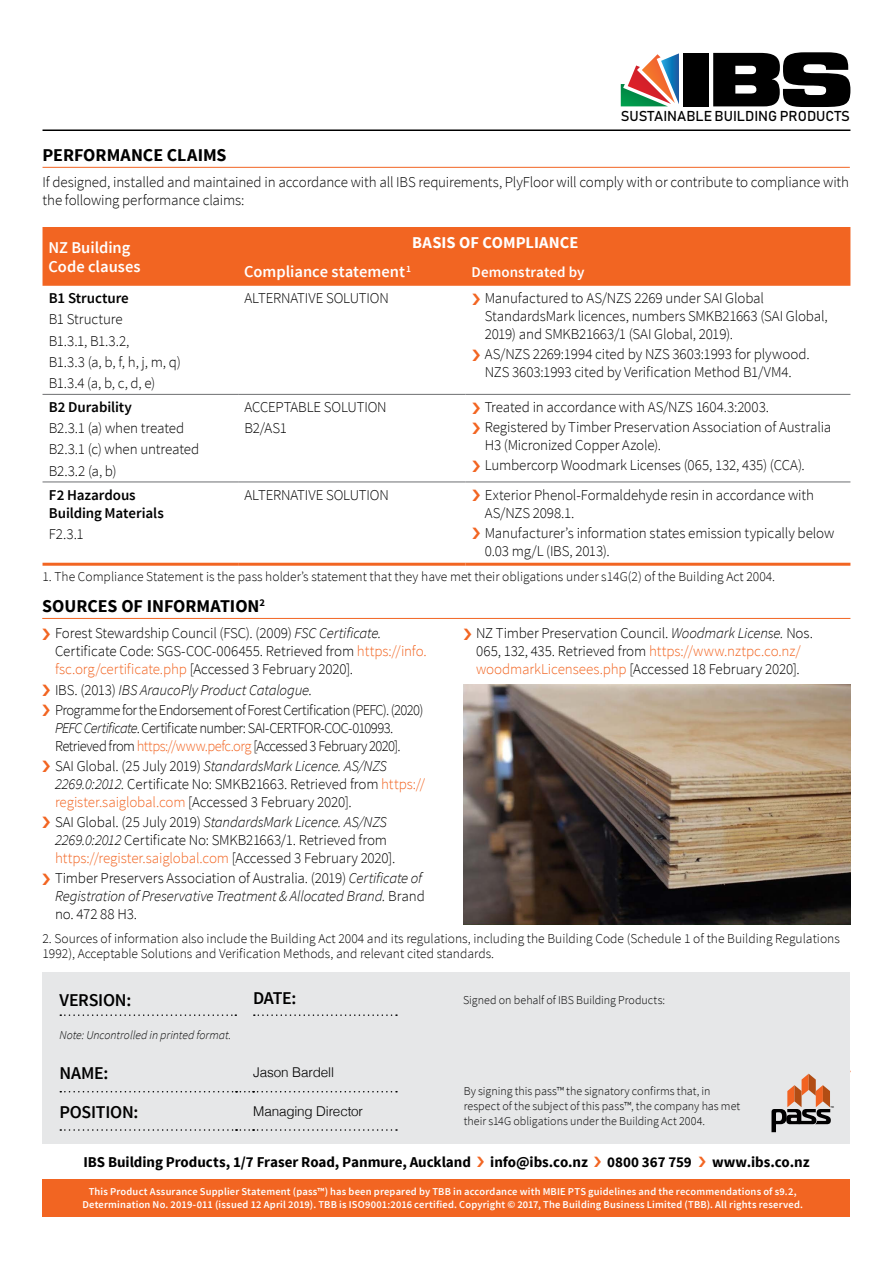
<style>
.page{position:relative;width:893px;height:1263px;background:#fff}
.page>*{position:absolute;margin:0;border:0;box-sizing:border-box;transform-origin:0 0}
.Product_head{font:700 18px "Source Sans Pro";color:#000}
.Building___Location{font:600 18px "Source Sans Pro";letter-spacing:-.015em;color:#000}
.Table_Head_white_11{font:600 16.5px/19.5px "Source Sans Pro";color:#fff}
.Table_Head_White_Bol{font:700 16.5px "Source Sans Pro";letter-spacing:.005em;color:#fff}
.Body_text{font:300 15px/18px "Source Sans Pro";letter-spacing:-.01em;color:#000}
.Body_text-2{font:300 15px/18px "Source Sans Pro";letter-spacing:-.04em;color:#000}
.t1{font:italic 300 15px/18px "Source Sans Pro";letter-spacing:-.01em;color:#000}
.Footer_Text_Black{font:700 15px "Source Sans Pro";letter-spacing:-.005em;color:#000}
.Body_Bold_No_space{font:600 15px/18px "Source Sans Pro";letter-spacing:-.01em;color:#000}
.Table_Head_white_11-2{font:600 15px "Source Sans Pro";letter-spacing:.005em;color:#fff}
.t2{font:14.25px "Bahnschrift";color:#000}
.T_Cs_8_10{font:300 13.5px/15px "Source Sans Pro";color:#000}
.Form_Helvetica{font:300 13.5px "Helvetica";letter-spacing:-.01em;color:#000}
.T_Cs_8_10-2{font:300 12px/15px "Source Sans Pro";color:#000}
.T_Cs_8_10-3{font:italic 300 12px "Source Sans Pro";letter-spacing:-.005em;color:#000}
.Footer_Text_White_7{font:600 10.5px/13.5px "Source Sans Pro";letter-spacing:.015em;color:#fff;text-align:center}
.t3{font:5.55px "Myriad Pro";color:#000}
.s1{font-style:italic}
.s2{color:#f26522}
.s3{font-style:normal}
</style>
<div class="page">
<hr style="left:43px;top:167px;width:807px;height:1px;background:#f26522">
<hr style="left:43px;top:129px;width:807px;height:2px;background:#000">
<div style="left:43px;top:227px;width:807px;height:59px;background:#f26522"></div>
<hr style="left:43px;top:394px;width:195px;height:1px;background:#6d6e71">
<hr style="left:238px;top:394px;width:228px;height:1px;background:#6d6e71">
<hr style="left:466px;top:394px;width:384px;height:1px;background:#6d6e71">
<hr style="left:43px;top:482px;width:195px;height:1px;background:#6d6e71">
<hr style="left:238px;top:482px;width:228px;height:1px;background:#6d6e71">
<hr style="left:466px;top:482px;width:384px;height:1px;background:#6d6e71">
<hr style="left:43px;top:563px;width:195px;height:3px;background:#f26522">
<hr style="left:238px;top:563px;width:228px;height:3px;background:#f26522">
<hr style="left:466px;top:563px;width:384px;height:3px;background:#f26522">
<div style="left:43px;top:972px;width:807px;height:171px;background:#e6e7e8"></div>
<svg style="left:60px;top:1014px;width:176px;height:2px"></svg>
<svg style="left:254px;top:1014px;width:143px;height:2px"></svg>
<svg style="left:60px;top:1129px;width:337px;height:2px"></svg>
<svg style="left:60px;top:1091px;width:337px;height:1px"></svg>
<svg style="left:771px;top:1074px;width:60px;height:58px"></svg>
<svg style="left:621px;top:53px;width:58px;height:53px"></svg>
<svg style="left:713px;top:52px;width:137px;height:55px"></svg>
<div style="left:683px;top:53px;width:26px;height:54px;background:#000"></div>
<div style="left:43px;top:1179px;width:807px;height:38px;background:#f26522"></div>
<hr style="left:42px;top:618px;width:808px;height:1px;background:#f26522">
<img style="left:463px;top:685px;width:387px;height:240px">
<p class="t2" style="left:621px;top:107px;width:231px">SUSTAINABLE BUILDING PRODUCTS</p>
<p class="Product_head" style="left:43px;top:143px;width:186px">PERFORMANCE CLAIMS</p>
<p class="Body_text" style="left:43px;top:173px;width:808px">If designed, installed and maintained in accordance with all IBS requirements, PlyFloor will comply with or contribute to compliance with the following performance claims:</p>
<p class="Table_Head_white_11" style="left:49px;top:238px;width:94px">NZ Building<br>Code clauses</p>
<p class="Table_Head_White_Bol" style="left:412px;top:232px;width:168px">BASIS OF COMPLIANCE</p>
<p class="Table_Head_white_11" style="left:244px;top:262px;width:169px">Compliance statement <sup>1</sup></p>
<p class="Table_Head_white_11-2" style="left:472px;top:263px;width:114px">Demonstrated by</p>
<p class="Body_Bold_No_space" style="left:49px;top:290px;width:81px">B1 Structure</p>
<p class="Body_text" style="left:49px;top:310px;width:75px">B1 Structure</p>
<p class="Body_text" style="left:49px;top:332px;width:82px">B1.3.1, B1.3.2,</p>
<p class="Body_text" style="left:49px;top:353px;width:134px">B1.3.3 (a, b, f, h, j, m, q)</p>
<p class="Body_text" style="left:49px;top:374px;width:108px">B1.3.4 (a, b, c, d, e)</p>
<p class="Body_Bold_No_space" style="left:49px;top:398px;width:85px">B2 Durability</p>
<p class="Body_text" style="left:49px;top:419px;width:137px">B2.3.1 (a) when treated</p>
<p class="Body_text" style="left:49px;top:440px;width:152px">B2.3.1 (c) when untreated</p>
<p class="Body_text" style="left:49px;top:462px;width:69px">B2.3.2 (a, b)</p>
<p class="Body_text" style="left:244px;top:289px;width:146px">ALTERNATIVE SOLUTION</p>
<p class="Body_text" style="left:485px;top:289px;width:345px">Manufactured to AS/NZS 2269 under SAI Global<br>StandardsMark licences, numbers SMKB21663 (SAI Global,<br>2019) and SMKB21663/1 (SAI Global, 2019).</p>
<p class="Body_text" style="left:485px;top:345px;width:326px">AS/NZS 2269:1994 cited by NZS 3603:1993 for plywood.<br>NZS 3603:1993 cited by Verification Method B1/VM4.</p>
<p class="Body_text" style="left:244px;top:398px;width:144px">ACCEPTABLE SOLUTION</p>
<p class="Body_text" style="left:244px;top:419px;width:44px">B2/AS1</p>
<p class="Body_text" style="left:485px;top:398px;width:286px">Treated in accordance with AS/NZS 1604.3:2003.</p>
<p class="Body_text" style="left:485px;top:418px;width:348px">Registered by Timber Preservation Association of Australia<br>H3 (Micronized Copper Azole).</p>
<p class="Body_text" style="left:485px;top:456px;width:322px">Lumbercorp Woodmark Licenses (065, 132, 435) (CCA).</p>
<p class="Body_text" style="left:244px;top:486px;width:146px">ALTERNATIVE SOLUTION</p>
<p class="Body_text" style="left:485px;top:486px;width:331px">Exterior Phenol-Formaldehyde resin in accordance with<br>AS/NZS 2098.1.</p>
<p class="Body_text" style="left:485px;top:524px;width:351px">Manufacturer’s information states emission typically below<br>0.03 mg/L (IBS, 2013).</p>
<p class="T_Cs_8_10" style="left:43px;top:569px;width:734px">1. The Compliance Statement is the pass holder’s statement that they have met their obligations under s14G(2) of the Building Act 2004.</p>
<p class="Body_Bold_No_space" style="left:49px;top:486px;width:116px">F2 Hazardous<br>Building Materials</p>
<p class="Body_text" style="left:49px;top:525px;width:36px">F2.3.1</p>
<p class="Product_head" style="left:42px;top:594px;width:224px">SOURCES OF INFORMATION<sup>2</sup></p>
<p class="Body_text" style="left:55px;top:624px;width:373px">Forest Stewardship Council (FSC). (2009) <span class="s1">FSC Certificate.<br></span>Certificate Code: SGS-COC-006455. Retrieved from <span class="s2">https://info. fsc.org/certificate.php</span> [Accessed 3 February 2020].</p>
<p class="t1" style="left:55px;top:680px;width:259px"><span class="s3">IBS. (2013)</span> IBS AraucoPly Product Catalogue.</p>
<p class="Body_text-2" style="left:55px;top:701px;width:370px">Programme for the Endorsement of Forest Certification (PEFC). (2020)<br><span class="s1">PEFC Certificate</span>. Certificate number: SAI-CERTFOR-COC-010993.<br>Retrieved from <span class="s2">https://www.pefc.org</span> [Accessed 3 February 2020].</p>
<p class="Body_text" style="left:55px;top:757px;width:372px">SAI Global. (25 July 2019) <span class="s1">StandardsMark Licence. AS/NZS<br>2269.0:2012.</span> Certificate No: SMKB21663. Retrieved from <span class="s2">https:// register.saiglobal.com</span> [Accessed 3 February 2020].</p>
<p class="Body_text" style="left:55px;top:813px;width:342px">SAI Global. (25 July 2019) <span class="s1">StandardsMark Licence. AS/NZS<br>2269.0:2012</span> Certificate No: SMKB21663/1. Retrieved from <span class="s2">https://register.saiglobal.com</span> [Accessed 3 February 2020].</p>
<p class="t1" style="left:55px;top:869px;width:371px"><span class="s3">Timber Preservers Association of Australia. (2019)</span> Certificate of<br>Registration of Preservative Treatment &amp; Allocated Brand. <span class="s3">Brand no. 472 88 H3.</span></p>
<p class="Body_text" style="left:476px;top:624px;width:338px">NZ Timber Preservation Council. <span class="s1">Woodmark License.</span> Nos.<br>065, 132, 435. Retrieved from <span class="s2">https://www.nztpc.co.nz/ woodmarkLicensees.php</span> [Accessed 18 February 2020].</p>
<p class="T_Cs_8_10" style="left:43px;top:931px;width:799px">2. Sources of information also include the Building Act 2004 and its regulations, including the Building Code (Schedule 1 of the Building Regulations<br>1992), Acceptable Solutions and Verification Methods, and relevant cited standards.</p>
<p class="Building___Location" style="left:60px;top:988px;width:73px">VERSION:</p>
<p class="Building___Location" style="left:253px;top:987px;width:45px">DATE:</p>
<p class="T_Cs_8_10-3" style="left:60px;top:1027px;width:173px">Note: Uncontrolled in printed format.</p>
<p class="Building___Location" style="left:60px;top:1062px;width:50px">NAME:</p>
<p class="Form_Helvetica" style="left:253px;top:1061px;width:82px">Jason Bardell</p>
<p class="Building___Location" style="left:60px;top:1100px;width:80px">POSITION:</p>
<p class="Form_Helvetica" style="left:253px;top:1099px;width:112px">Managing Director</p>
<p class="t3" style="left:830px;top:1104px;width:5px">™</p>
<p class="T_Cs_8_10-2" style="left:463px;top:993px;width:204px">Signed on behalf of IBS Building Products:</p>
<p class="T_Cs_8_10-2" style="left:464px;top:1084px;width:278px">By signing this pass™ the signatory confirms that, in respect of the subject of this pass™, the company has met their s14G obligations under the Building Act 2004.</p>
<p class="Footer_Text_Black" style="left:83px;top:1152px;width:389px">IBS Building Products, 1/7 Fraser Road, Panmure, Auckland</p>
<p class="Footer_Text_Black" style="left:490px;top:1152px;width:99px">info@ibs.co.nz</p>
<p class="Footer_Text_Black" style="left:607px;top:1152px;width:86px">0800 367 759</p>
<p class="Footer_Text_Black" style="left:712px;top:1152px;width:99px">www.ibs.co.nz</p>
<p class="Footer_Text_White_7" style="left:82px;top:1185px;width:722px">This Product Assurance Supplier Statement (pass™) has been prepared by TBB in accordance with MBIE PTS guidelines and the recommendations of s9.2,<br>Determination No. 2019-011 (issued 12 April 2019). TBB is ISO9001:2016 certified. Copyright © 2017, The Building Business Limited (TBB). All rights reserved.</p>
</div>
